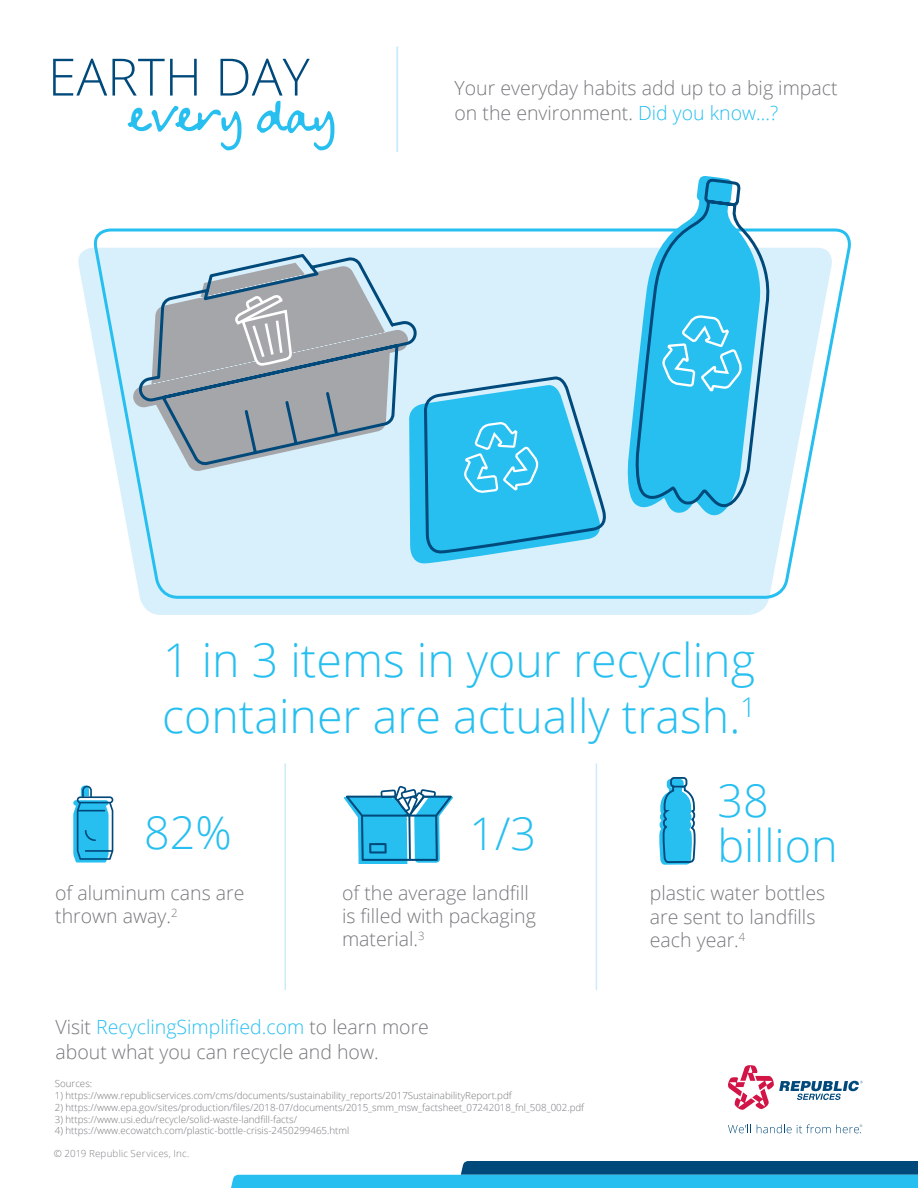
<style>
.page{position:relative;width:918px;height:1188px;background:#fff}
.page>*{position:absolute;margin:0;border:0;box-sizing:border-box;transform-origin:0 0}
.t1{font:300 46.5px "Open Sans";color:#26bff0}
.t2{font:300 45px "Open Sans";color:#26bff0}
.t3{font:300 19.5px/23.4px "Open Sans";color:#76787b}
.t4{font:300 9.75px "Open Sans";color:#76787b}
.t5{font:300 9.75px "Open Sans";letter-spacing:.02em;color:#808285}
.s1{color:#26bff0}
</style>
<div class="page">
<svg style="left:78px;top:248px;width:678px;height:367px"></svg>
<svg style="left:423px;top:613px;width:184px;height:329px"></svg>
<svg style="left:53px;top:59px;width:281px;height:91px"></svg>
<svg style="left:728px;top:1065px;width:135px;height:45px"></svg>
<svg style="left:728px;top:1124px;width:134px;height:9px"></svg>
<hr style="left:284px;top:763px;width:2px;height:227px;background:#ccebfa">
<hr style="left:396px;top:46px;width:2px;height:106px;background:#ccebfa">
<hr style="left:596px;top:763px;width:1px;height:227px;background:#ccebfa">
<svg style="left:231px;top:1161px;width:687px;height:27px"></svg>
<svg style="left:73px;top:786px;width:40px;height:77px"></svg>
<svg style="left:659px;top:777px;width:37px;height:88px"></svg>
<svg style="left:343px;top:786px;width:111px;height:78px"></svg>
<svg style="left:93px;top:228px;width:758px;height:385px"></svg>
<svg style="left:627px;top:228px;width:8px;height:291px"></svg>
<svg style="left:700px;top:176px;width:21px;height:2px"></svg>
<svg style="left:635px;top:178px;width:139px;height:343px"></svg>
<svg style="left:662px;top:313px;width:81px;height:98px"></svg>
<svg style="left:136px;top:252px;width:284px;height:216px"></svg>
<svg style="left:234px;top:294px;width:58px;height:81px"></svg>
<p class="t3" style="left:455px;top:74px;width:385px;line-height:25.5px">Your everyday habits add up to a big impact on the environment. <span class="s1">Did you know…?</span></p>
<p class="t1" style="left:163px;top:628px;width:593px">1 in 3 items in your recycling</p>
<p class="t1" style="left:162px;top:684px;width:595px">container are actually trash.<sup>1</sup></p>
<p class="t2" style="left:144px;top:802px;width:89px">82%</p>
<p class="t2" style="left:470px;top:803px;width:68px">1/3</p>
<p class="t2" style="left:717px;top:770px;width:53px">38</p>
<p class="t2" style="left:717px;top:815px;width:122px">billion</p>
<p class="t3" style="left:342px;top:880px;width:195px">of the average landfill is filled with packaging material.<sup>3</sup></p>
<p class="t3" style="left:55px;top:881px;width:191px">of aluminum cans are thrown away.<sup>2</sup></p>
<p class="t3" style="left:650px;top:881px;width:177px">plastic water bottles</p>
<p class="t3" style="left:650px;top:904px;width:167px">are sent to landfills each year.<sup>4</sup></p>
<p class="t3" style="left:56px;top:1014px;width:375px;line-height:25.5px">Visit <span class="s1">RecyclingSimplified.com</span> to learn more about what you can recycle and how.</p>
<p class="t4" style="left:55px;top:1077px;width:39px">Sources:</p>
<p class="t4" style="left:55px;top:1089px;width:459px">1) https://www.republicservices.com/cms/documents/sustainability_reports/2017SustainabilityReport.pdf</p>
<p class="t4" style="left:55px;top:1101px;width:531px">2) https://www.epa.gov/sites/production/files/2018-07/documents/2015_smm_msw_factsheet_07242018_fnl_508_002.pdf</p>
<p class="t4" style="left:55px;top:1112px;width:244px">3) https://www.usi.edu/recycle/solid-waste-landfill-facts/</p>
<p class="t4" style="left:55px;top:1124px;width:296px">4) https://www.ecowatch.com/plastic-bottle-crisis-2450299465.html</p>
<p class="t5" style="left:54px;top:1147px;width:137px">© 2019 Republic Services, Inc.</p>
</div>
